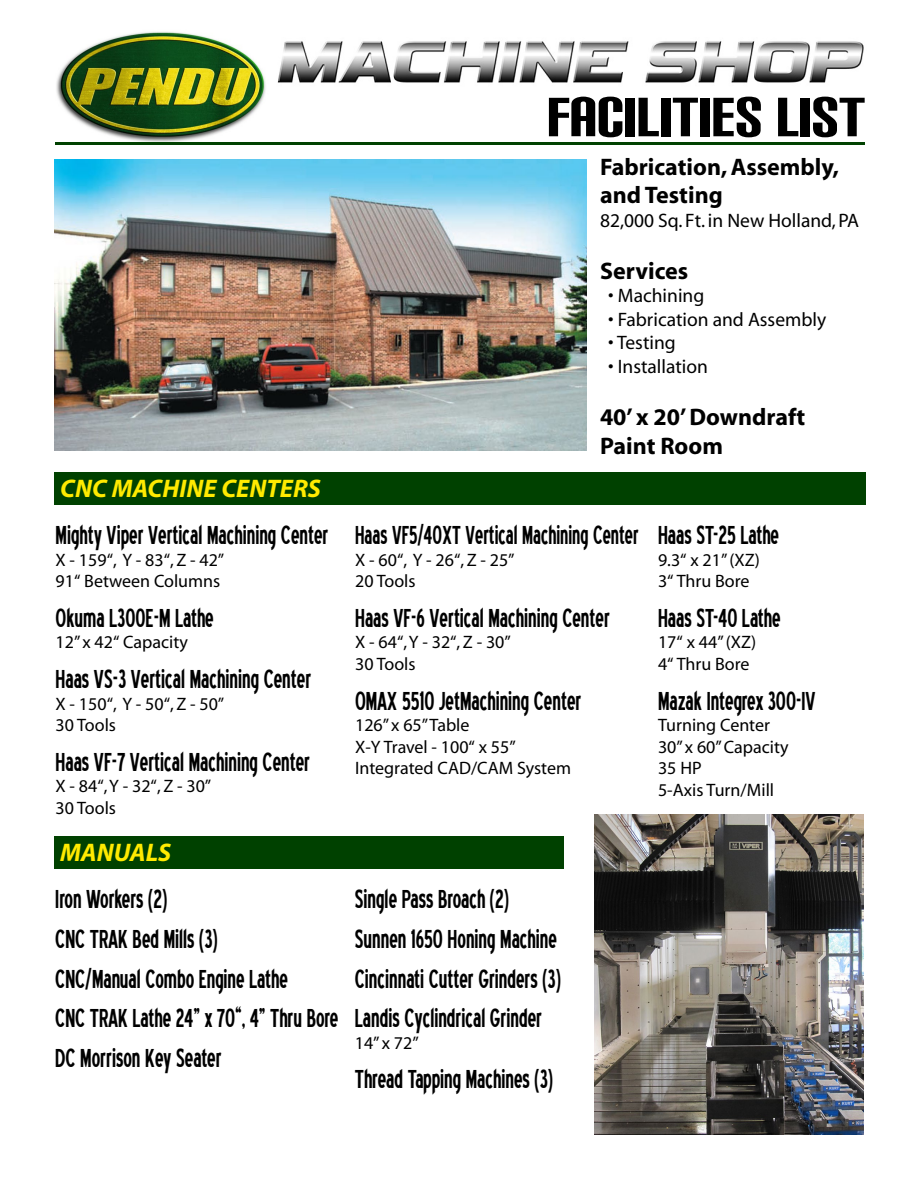
<style>
.page{position:relative;width:918px;height:1188px;background:#fff}
.page>*{position:absolute;margin:0;border:0;box-sizing:border-box;transform-origin:0 0}
.t1{font:66px "Carbon Block";color:#000}
.t2{font:33px/39.6px "Blue Highway Condensed";color:#000}
.t3{font:33px "Blue Highway Condensed";color:#000;scale:.96 1}
.t4{font:italic 700 25.5px "Myriad";color:#ffea00}
.t5{font:700 24px/28.8px "Myriad";color:#000}
.t6{font:19.5px "Myriad";color:#000}
.t7{font:18px/21.6px "Myriad";color:#000}
</style>
<div class="page">
<img style="left:56px;top:32px;width:210px;height:110px">
<hr style="left:56px;top:142px;width:810px;height:3px;background:#004100">
<img style="left:54px;top:159px;width:532px;height:292px">
<div style="left:54px;top:472px;width:812px;height:32px;background:#004100"></div>
<div style="left:54px;top:837px;width:510px;height:32px;background:#004100"></div>
<img style="left:594px;top:815px;width:270px;height:319px">
<img style="left:277px;top:41px;width:587px;height:42px">
<p class="t4" style="left:60px;top:475px;width:262px">CNC MACHINE CENTERS</p>
<p class="t2" style="left:56px;top:516px;width:274px">Mighty Viper Vertical Machining Center</p>
<p class="t7" style="left:56px;top:550px;width:170px">X - 159“, Y - 83“, Z - 42”<br>91“ Between Columns</p>
<p class="t2" style="left:56px;top:599px;width:160px">Okuma L300E-M Lathe</p>
<p class="t7" style="left:56px;top:632px;width:134px">12” x 42“ Capacity</p>
<p class="t2" style="left:56px;top:660px;width:257px">Haas VS-3 Vertical Machining Center</p>
<p class="t7" style="left:56px;top:694px;width:170px">X - 150“, Y - 50“, Z - 50”<br>30 Tools</p>
<p class="t2" style="left:56px;top:743px;width:256px">Haas VF-7 Vertical Machining Center</p>
<p class="t7" style="left:56px;top:776px;width:157px">X - 84“, Y - 32“, Z - 30”<br>30 Tools</p>
<h1 class="t1" style="left:547px;top:85px;width:320px">FACILITIES LIST</h1>
<p class="t5" style="left:600px;top:153px;width:240px">Fabrication, Assembly, and Testing</p>
<p class="t6" style="left:600px;top:211px;width:261px">82,000 Sq. Ft. in New Holland, PA</p>
<p class="t5" style="left:600px;top:257px;width:90px">Services</p>
<p class="t6" style="left:608px;top:286px;width:98px">• Machining</p>
<p class="t6" style="left:608px;top:310px;width:219px">• Fabrication and Assembly</p>
<p class="t6" style="left:608px;top:333px;width:69px">• Testing</p>
<p class="t6" style="left:608px;top:356px;width:101px">• Installation</p>
<p class="t5" style="left:600px;top:403px;width:207px">40’ x 20’ Downdraft<br>Paint Room</p>
<p class="t3" style="left:355px;top:521px;width:297px">Haas VF5/40XT Vertical Machining Center</p>
<p class="t7" style="left:355px;top:550px;width:161px">X - 60“, Y - 26“, Z - 25”<br>20 Tools</p>
<p class="t2" style="left:355px;top:599px;width:256px">Haas VF-6 Vertical Machining Center</p>
<p class="t7" style="left:355px;top:632px;width:157px">X - 64“, Y - 32“, Z - 30”<br>30 Tools</p>
<p class="t2" style="left:355px;top:682px;width:228px">OMAX 5510 JetMachining Center</p>
<p class="t7" style="left:355px;top:715px;width:218px">126” x 65” Table<br>X-Y Travel - 100“ x 55”<br>Integrated CAD/CAM System</p>
<p class="t2" style="left:658px;top:516px;width:123px">Haas ST-25 Lathe</p>
<p class="t7" style="left:658px;top:550px;width:103px">9.3“ x 21” (XZ)<br>3“ Thru Bore</p>
<p class="t2" style="left:658px;top:599px;width:124px">Haas ST-40 Lathe</p>
<p class="t7" style="left:658px;top:632px;width:100px">17“ x 44” (XZ)<br>4“ Thru Bore</p>
<p class="t2" style="left:658px;top:682px;width:159px">Mazak Integrex 300-IV</p>
<p class="t7" style="left:658px;top:715px;width:132px">Turning Center<br>30” x 60” Capacity<br>35 HP<br>5-Axis Turn/Mill</p>
<p class="t4" style="left:60px;top:840px;width:113px">MANUALS</p>
<p class="t2" style="left:55px;top:880px;width:285px">Iron Workers (2)<br>CNC TRAK Bed Mills (3)<br>CNC/Manual Combo Engine Lathe<br>CNC TRAK Lathe 24” x 70“, 4” Thru Bore<br>DC Morrison Key Seater</p>
<p class="t2" style="left:355px;top:880px;width:208px">Single Pass Broach (2)<br>Sunnen 1650 Honing Machine<br>Cincinnati Cutter Grinders (3)<br>Landis Cyclindrical Grinder</p>
<p class="t7" style="left:355px;top:1033px;width:65px">14” x 72”</p>
<p class="t2" style="left:355px;top:1060px;width:200px">Thread Tapping Machines (3)</p>
</div>
